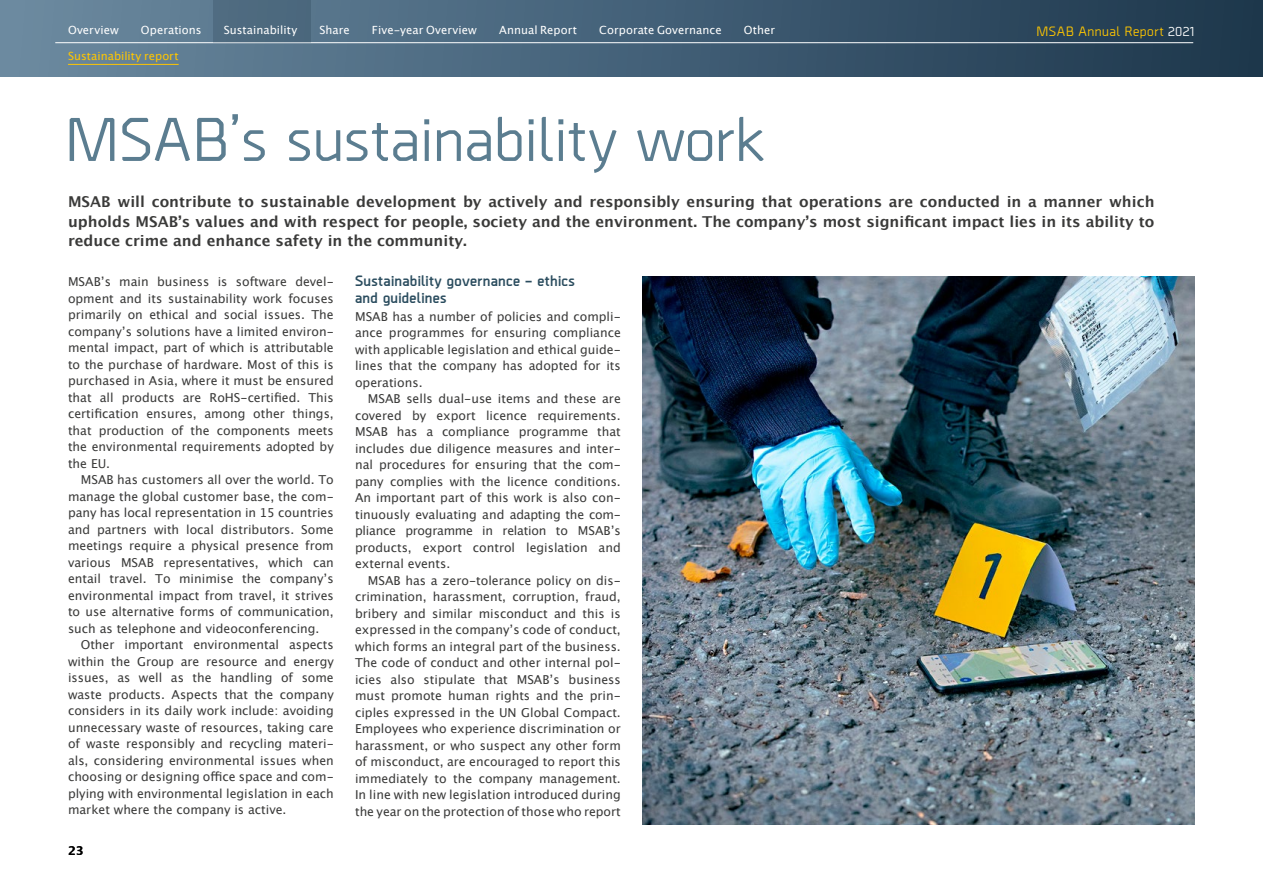
<style>
.page{position:relative;width:1263px;height:893px;background:#fff}
.page>*{position:absolute;margin:0;border:0;box-sizing:border-box;transform-origin:0 0}
.ny_rubrik{font:500 61.5px "Borda";color:#5b7d90}
.ingress_stor{font:700 15px/19.5px "Lucida Grande";color:#3a3a39;text-align:justify}
.mellanrubrik_grå{font:700 15px/16.5px "Borda";letter-spacing:.02em;color:#2a4c5e}
.t1{font:500 13.5px "Borda";letter-spacing:.04em;color:#ffc600}
.ny_bröd{font:12.3px/16.5px "Lucida Grande";color:#3a3a39;text-align:justify}
.ny_bröd_indrag{font:12.3px/16.5px "Lucida Grande";color:#3a3a39;text-align:justify}
.t2{font:700 12px "Lucida Grande";color:#000}
.t3{font:11.25px "Lucida Grande";letter-spacing:.005em;color:#fff}
.t4{font:11.25px "Lucida Grande";letter-spacing:.005em;color:#ffc600}
.s1{color:#fff}
</style>
<div class="page">
<img style="left:642px;top:276px;width:553px;height:549px">
<svg style="left:0;top:0;width:1263px;height:77px;background:#3e5a70"></svg>
<hr style="left:55px;top:42px;width:1138px;height:1px;background:#fff">
<hr style="left:68px;top:64px;width:111px;height:1px;background:#ffc600">
<svg style="left:55px;top:0;width:734px;height:43px;background:#526f86"></svg>
<div style="left:213px;top:0;width:97px;height:43px;background:#4d6a7e"></div>
<p class="t3" style="left:68px;top:23px;width:52px">Overview</p>
<p class="t3" style="left:141px;top:23px;width:62px">Operations</p>
<p class="t3" style="left:224px;top:23px;width:75px">Sustainability</p>
<p class="t3" style="left:319px;top:23px;width:32px">Share</p>
<p class="t3" style="left:372px;top:23px;width:106px">Five-year Overview</p>
<p class="t3" style="left:499px;top:23px;width:79px">Annual Report</p>
<p class="t3" style="left:599px;top:23px;width:124px">Corporate Governance</p>
<p class="t3" style="left:744px;top:23px;width:33px">Other</p>
<p class="t4" style="left:68px;top:49px;width:112px">Sustainability report</p>
<p class="ny_rubrik" style="left:65px;top:98px;width:702px">MSAB’s sustainability work</p>
<p class="t1" style="left:1036px;top:22px;width:159px">MSAB Annual Report <span class="s1">2021</span></p>
<p class="ingress_stor" style="left:68px;top:192px;width:1088px">MSAB will contribute to sustainable development by actively and responsibly ensuring that operations are conducted in a manner which upholds MSAB’s values and with respect for people, society and the environment. The company’s most significant impact lies in its ability to reduce crime and enhance safety in the community.</p>
<p class="ny_bröd" style="left:68px;top:274px;width:267px">MSAB’s main business is software devel&shy;opment and its sustainability work focuses primarily on ethical and social issues. The company’s solutions have a limited environ&shy;mental impact, part of which is attributable to the purchase of hardware. Most of this is purchased in Asia, where it must be ensured that all products are RoHS-certified. This certification ensures, among other things, that production of the components meets the environmental requirements adopted by the EU.</p>
<p class="ny_bröd_indrag" style="left:68px;top:472px;width:267px;text-indent:13px">MSAB has customers all over the world. To manage the global customer base, the com&shy;pany has local representation in 15 countries and partners with local distributors. Some meetings require a physical presence from various MSAB representatives, which can entail travel. To minimise the company’s environmental impact from travel, it strives to use alternative forms of communication, such as telephone and videoconferencing.</p>
<p class="ny_bröd_indrag" style="left:68px;top:637px;width:267px;text-indent:13px">Other important environmental aspects within the Group are resource and energy issues, as well as the handling of some waste products. Aspects that the company considers in its daily work include: avoiding unnecessary waste of resources, taking care of waste responsibly and recycling materi&shy;als, considering environmental issues when choosing or designing office space and com&shy;plying with environmental legislation in each market where the company is active.</p>
<p class="t2" style="left:68px;top:840px;width:17px">23</p>
<p class="mellanrubrik_grå" style="left:355px;top:271px;width:221px">Sustainability governance – ethics and guidelines</p>
<p class="ny_bröd" style="left:355px;top:308px;width:267px">MSAB has a number of policies and compli&shy;ance programmes for ensuring compliance with applicable legislation and ethical guide&shy;lines that the company has adopted for its operations.</p>
<p class="ny_bröd" style="left:355px;top:391px;width:267px;text-indent:13px">MSAB sells dual-use items and these are covered by export licence requirements.<br>MSAB has a compliance programme that includes due diligence measures and inter&shy;nal procedures for ensuring that the com&shy;pany complies with the licence conditions.<br>An important part of this work is also con&shy;tinuously evaluating and adapting the com&shy;pliance programme in relation to MSAB’s products, export control legislation and external events.</p>
<p class="ny_bröd" style="left:355px;top:572px;width:267px;text-indent:13px">MSAB has a zero-tolerance policy on dis&shy;crimination, harassment, corruption, fraud, bribery and similar misconduct and this is expressed in the company’s code of conduct, which forms an integral part of the business.<br>The code of conduct and other internal pol&shy;icies also stipulate that MSAB’s business must promote human rights and the prin&shy;ciples expressed in the UN Global Compact.<br>Employees who experience discrimination or harassment, or who suspect any other form of misconduct, are encouraged to report this immediately to the company management.<br>In line with new legislation introduced during the year on the protection of those who report</p>
</div>
